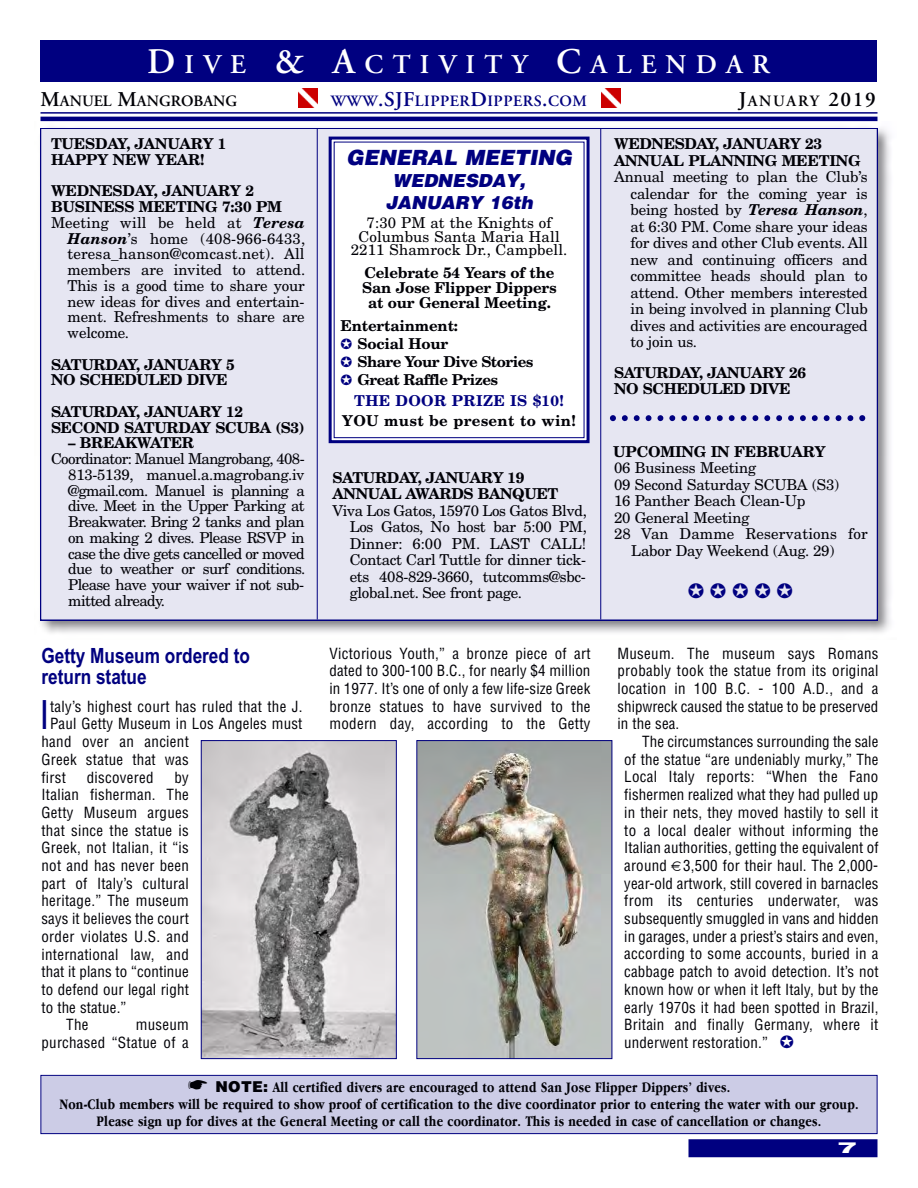
<style>
.page{position:relative;width:918px;height:1188px;background:#fff}
.page>*{position:absolute;margin:0;border:0;box-sizing:border-box;transform-origin:0 0}
.t1{font:condensed 38.55px "Helvetica";color:#000080}
.t2{font:600 27px "Adobe Garamond";letter-spacing:.34em;color:#fff}
.t3{font:700 21px/21px "Arial Narrow";color:#000080}
.t4{font:italic 900 21px "Helvetica";letter-spacing:-.005em;color:#000080}
.t5{font:italic 900 18px/21.8px "Helvetica";letter-spacing:-.005em;color:#000080;text-align:center}
.t6{font:600 15.75px "Adobe Garamond";color:#000006}
.t7{font:600 15.75px "Adobe Garamond";letter-spacing:.035em;color:#000080}
.t8{font:condensed 15px/17.7px "Helvetica";letter-spacing:.02em;color:#000006;text-align:justify}
.t9{font:15px/16.5px "New Century Schlbk";letter-spacing:-.01em;color:#000006;text-align:justify}
.t10{font:700 15px/15.8px "New Century Schlbk";letter-spacing:-.025em;color:#000006}
.t11{font:700 15px "Apple Garamond";letter-spacing:.015em;color:#000006}
.t12{font:15px/13.5px "New Century Schlbk";letter-spacing:.01em;color:#000006;text-align:center}
.t13{font:700 15px "New Century Schlbk";letter-spacing:.025em;color:#000006}
.t14{font:700 15px "New Century Schlbk";letter-spacing:.025em;color:#000080}
.t15{font:900 15px "Helvetica";color:#fff;scale:2 1}
.s1{font-size:36px}
.s2{font-size:21px}
.s3{font-weight:700;font-style:italic}
.s4{font-family:"Helvetica";font-weight:900}
</style>
<div class="page">
<img style="left:40px;top:127px;width:851px;height:506px">
<div style="left:41px;top:129px;width:836px;height:490px;background:#e6e6f2"></div>
<div style="left:40px;top:40px;width:838px;height:42px;background:#000080"></div>
<hr style="left:40px;top:112px;width:838px;height:2px;background:#000080">
<hr style="left:40px;top:117px;width:838px;height:4px;background:#000080">
<div style="left:688px;top:1139px;width:190px;height:18px;background:#000080"></div>
<img style="left:602px;top:89px;width:18px;height:18px">
<img style="left:298px;top:89px;width:19px;height:18px">
<div style="left:41px;top:1076px;width:836px;height:57px;background:#cccce6"></div>
<div style="left:40px;top:1075px;width:838px;height:59px;border:1px solid #000080"></div>
<hr style="left:317px;top:128px;width:1px;height:492px;background:#000080">
<hr style="left:600px;top:128px;width:1px;height:492px;background:#000080">
<svg style="left:610px;top:415px;width:255px;height:6px"></svg>
<div style="left:335px;top:143px;width:249px;height:294px;background:#fff"></div>
<div style="left:329px;top:137px;width:261px;height:306px;border:3px solid #000080"></div>
<img style="left:203px;top:742px;width:192px;height:315px">
<div style="left:201px;top:740px;width:196px;height:319px;border:1px solid #000080"></div>
<img style="left:418px;top:742px;width:192px;height:315px">
<div style="left:416px;top:740px;width:196px;height:319px;border:1px solid #000080"></div>
<h2 class="t2" style="left:147px;top:54px;width:624px"><span class="s1">D</span>IVE <span class="s1">&amp; A</span>CTIVITY <span class="s1">C</span>ALENDAR</h2>
<p class="t6" style="left:40px;top:95px;width:198px"><span class="s2">M</span>ANUEL <span class="s2">M</span>ANGROBANG</p>
<p class="t7" style="left:331px;top:95px;width:258px">WWW<span class="s2">.SJF</span>LIPPER<span class="s2">D</span>IPPERS<span class="s2">.</span>COM</p>
<p class="t6" style="left:739px;top:95px;width:139px"><span class="s2">J</span>ANUARY <span class="s2">2019</span></p>
<p class="t10" style="left:51px;top:137px;width:177px">TUESDAY, JANUARY 1<br>HAPPY NEW YEAR!</p>
<p class="t10" style="left:51px;top:185px;width:205px">WEDNESDAY, JANUARY 2</p>
<p class="t10" style="left:51px;top:200px;width:232px">BUSINESS MEETING 7:30 PM</p>
<p class="t12" style="left:51px;top:217px;width:255px">Meeting will be held at <span class="s3">Teresa</span></p>
<p class="t12" style="left:68px;top:233px;width:239px"><span class="s3">Hanson</span>’s home (408-966-6433,</p>
<p class="t12" style="left:68px;top:249px;width:239px">teresa_hanson@comcast.net). All</p>
<p class="t9" style="left:68px;top:263px;width:239px">members are invited to attend.</p>
<p class="t9" style="left:68px;top:279px;width:239px">This is a good time to share your</p>
<p class="t9" style="left:68px;top:294px;width:239px">new ideas for dives and entertain-</p>
<p class="t9" style="left:68px;top:310px;width:239px">ment. Refreshments to share are</p>
<p class="t9" style="left:68px;top:326px;width:63px">welcome.</p>
<p class="t10" style="left:51px;top:358px;width:185px">SATURDAY, JANUARY 5<br>NO SCHEDULED DIVE</p>
<p class="t10" style="left:51px;top:405px;width:255px">SATURDAY, JANUARY 12<br>SECOND SATURDAY SCUBA (S3)</p>
<p class="t10" style="left:68px;top:437px;width:127px">– BREAKWATER</p>
<p class="t9" style="left:68px;top:452px;width:239px;line-height:15.8px;text-indent:-17px">Coordinator: Manuel Mangrobang, 408- 813-5139, manuel.a.magrobang.iv @gmail.com. Manuel is planning a dive. Meet in the Upper Parking at Breakwater. Bring 2 tanks and plan on making 2 dives. Please RSVP in case the dive gets cancelled or moved due to weather or surf conditions.<br>Please have your waiver if not sub&shy;mitted already.</p>
<h3 class="t3" style="left:41px;top:645px;width:210px">Getty Museum ordered to return statue</h3>
<h1 class="t1" style="left:39px;top:701px;width:12px">I</h1>
<p class="t8" style="left:50px;top:699px;width:254px">taly’s highest court has ruled that the J.</p>
<p class="t8" style="left:50px;top:716px;width:254px">Paul Getty Museum in Los Angeles must</p>
<p class="t8" style="left:41px;top:734px;width:149px">hand over an ancient</p>
<p class="t8" style="left:41px;top:752px;width:149px">Greek statue that was</p>
<p class="t8" style="left:41px;top:769px;width:26px">first</p>
<p class="t8" style="left:87px;top:769px;width:68px">discovered</p>
<p class="t8" style="left:174px;top:769px;width:16px">by</p>
<p class="t8" style="left:41px;top:787px;width:149px">Italian fisherman. The</p>
<p class="t8" style="left:41px;top:805px;width:149px">Getty Museum argues</p>
<p class="t8" style="left:41px;top:823px;width:149px">that since the statue is</p>
<p class="t8" style="left:41px;top:840px;width:149px">Greek, not Italian, it “is</p>
<p class="t8" style="left:41px;top:858px;width:149px">not and has never been</p>
<p class="t8" style="left:41px;top:876px;width:149px">part of Italy’s cultural</p>
<p class="t8" style="left:41px;top:893px;width:149px">heritage.” The museum</p>
<p class="t8" style="left:41px;top:911px;width:149px">says it believes the court</p>
<p class="t8" style="left:41px;top:929px;width:149px">order violates U.S. and</p>
<p class="t8" style="left:41px;top:946px;width:149px">international law, and</p>
<p class="t8" style="left:41px;top:964px;width:149px">that it plans to “continue</p>
<p class="t8" style="left:41px;top:982px;width:149px">to defend our legal right</p>
<p class="t8" style="left:41px;top:1000px;width:87px">to the statue.”</p>
<p class="t8" style="left:66px;top:1017px;width:24px">The</p>
<p class="t8" style="left:41px;top:1017px;width:149px;text-align:right">museum<br>purchased “Statue of a</p>
<h3 class="t4" style="left:346px;top:144px;width:228px">GENERAL MEETING</h3>
<p class="t5" style="left:385px;top:169px;width:149px">WEDNESDAY,<br>JANUARY 16th</p>
<p class="t12" style="left:351px;top:218px;width:218px">7:30 PM at the Knights of<br>Columbus Santa Maria Hall<br>2211 Shamrock Dr., Campbell.</p>
<p class="t10" style="left:362px;top:266px;width:196px;line-height:15px;text-align:center">Celebrate 54 Years of the<br>San Jose Flipper Dippers at our General Meeting.</p>
<p class="t10" style="left:358px;top:318px;width:177px;line-height:18px;text-indent:-17px">Entertainment:<br>Social Hour<br>Share Your Dive Stories<br>Great Raffle Prizes</p>
<p class="t14" style="left:354px;top:395px;width:211px">THE DOOR PRIZE IS $10!</p>
<p class="t13" style="left:342px;top:415px;width:235px">YOU must be present to win!</p>
<p class="t10" style="left:333px;top:471px;width:227px;line-height:16.5px">SATURDAY, JANUARY 19<br>ANNUAL AWARDS BANQUET</p>
<p class="t9" style="left:350px;top:504px;width:239px;text-indent:-17px">Viva Los Gatos, 15970 Los Gatos Blvd, Los Gatos, No host bar 5:00 PM, Dinner: 6:00 PM. LAST CALL!<br>Contact Carl Tuttle for dinner tick&shy;ets 408-829-3660, tutcomms@sbc&shy;global.net. See front page.</p>
<p class="t10" style="left:614px;top:137px;width:248px;line-height:16.5px">WEDNESDAY, JANUARY 23<br>ANNUAL PLANNING MEETING</p>
<p class="t9" style="left:631px;top:170px;width:239px;text-indent:-16px">Annual meeting to plan the Club’s calendar for the coming year is being hosted by <span class="s3">Teresa Hanson</span>, at 6:30 PM. Come share your ideas for dives and other Club events. All new and continuing officers and committee heads should plan to attend. Other members interested in being involved in planning Club dives and activities are encouraged to join us.</p>
<p class="t10" style="left:614px;top:366px;width:194px">SATURDAY, JANUARY 26<br>NO SCHEDULED DIVE</p>
<p class="t10" style="left:613px;top:445px;width:214px">UPCOMING IN FEBRUARY</p>
<p class="t9" style="left:614px;top:461px;width:144px">06 Business Meeting</p>
<p class="t9" style="left:614px;top:477px;width:227px">09 Second Saturday SCUBA (S3)</p>
<p class="t9" style="left:614px;top:494px;width:193px">16 Panther Beach Clean-Up</p>
<p class="t9" style="left:614px;top:510px;width:137px">20 General Meeting</p>
<p class="t12" style="left:614px;top:528px;width:255px">28 Van Damme Reservations for</p>
<p class="t9" style="left:631px;top:543px;width:205px">Labor Day Weekend (Aug. 29)</p>
<p class="t8" style="left:330px;top:645px;width:263px">Victorious Youth,” a bronze piece of art dated to 300-100 B.C., for nearly $4 million in 1977. It’s one of only a few life-size Greek bronze statues to have survived to the modern day, according to the Getty</p>
<p class="t8" style="left:618px;top:645px;width:262px">Museum. The museum says Romans probably took the statue from its original location in 100 B.C. - 100 A.D., and a shipwreck caused the statue to be preserved in the sea.</p>
<p class="t8" style="left:624px;top:734px;width:256px;text-indent:18px">The circumstances surrounding the sale of the statue “are undeniably murky,” The Local Italy reports: “When the Fano fishermen realized what they had pulled up in their nets, they moved hastily to sell it to a local dealer without informing the Italian authorities, getting the equivalent of around 3,500 for their haul. The 2,000- year-old artwork, still covered in barnacles from its centuries underwater, was subsequently smuggled in vans and hidden in garages, under a priest’s stairs and even, according to some accounts, buried in a cabbage patch to avoid detection. It’s not known how or when it left Italy, but by the early 1970s it had been spotted in Brazil, Britain and finally Germany, where it underwent restoration.”</p>
<p class="t11" style="left:215px;top:1081px;width:516px"><span class="s4">NOTE:</span> All certified divers are encouraged to attend San Jose Flipper Dippers’ dives.</p>
<p class="t11" style="left:59px;top:1098px;width:801px">Non-Club members will be required to show proof of certification to the dive coordinator prior to entering the water with our group.</p>
<p class="t11" style="left:97px;top:1115px;width:726px">Please sign up for dives at the General Meeting or call the coordinator. This is needed in case of cancellation or changes.</p>
<p class="t15" style="left:837px;top:1138px;width:12px">7</p>
</div>
